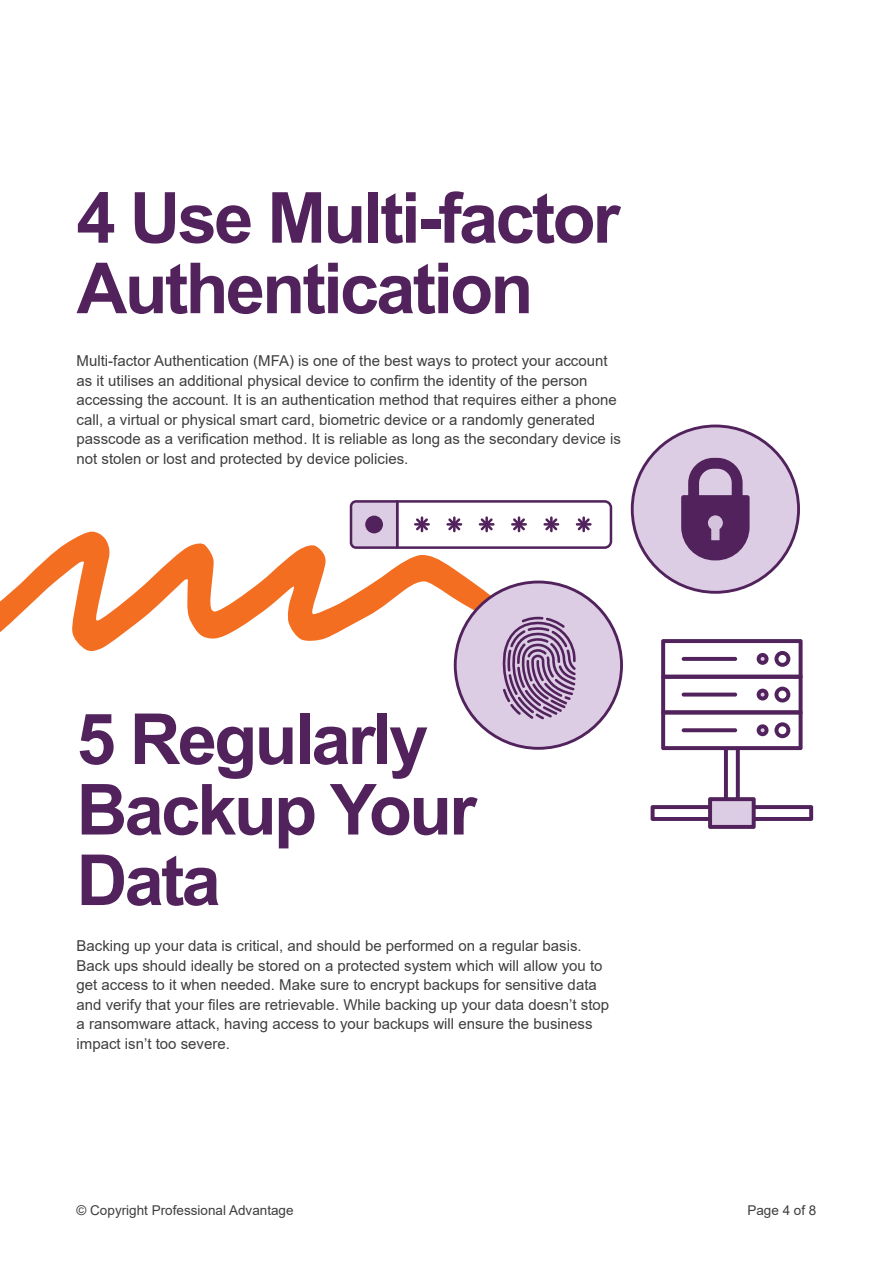
<style>
.page{position:relative;width:893px;height:1263px;background:#fff}
.page>*{position:absolute;margin:0;border:0;box-sizing:border-box;transform-origin:0 0}
.Headline{font:700 70.5px/70.5px "Arial";letter-spacing:-.04em;color:#51225c}
.Body_Text{font:15px/19.5px "Arial";color:#3e3e3f}
.t1{font:13.5px "Arial";color:#3e3e3f}
</style>
<div class="page">
<svg style="left:0;top:505px;width:471px;height:147px"></svg>
<svg style="left:631px;top:425px;width:169px;height:169px"></svg>
<svg style="left:350px;top:500px;width:262px;height:49px"></svg>
<svg style="left:454px;top:581px;width:169px;height:169px"></svg>
<svg style="left:651px;top:639px;width:162px;height:190px"></svg>
<p class="Headline" style="left:77px;top:183px;width:545px">4 Use Multi-factor<br>Authentication</p>
<p class="Body_Text" style="left:77px;top:351px;width:546px">Multi-factor Authentication (MFA) is one of the best ways to protect your account as it utilises an additional physical device to confirm the identity of the person accessing the account. It is an authentication method that requires either a phone call, a virtual or physical smart card, biometric device or a randomly generated passcode as a verification method. It is reliable as long as the secondary device is not stolen or lost and protected by device policies.</p>
<p class="Headline" style="left:77px;top:705px;width:402px">5 Regularly<br>Backup Your<br>Data</p>
<p class="Body_Text" style="left:77px;top:936px;width:534px">Backing up your data is critical, and should be performed on a regular basis.<br>Back ups should ideally be stored on a protected system which will allow you to get access to it when needed. Make sure to encrypt backups for sensitive data and verify that your files are retrievable. While backing up your data doesn’t stop a ransomware attack, having access to your backups will ensure the business impact isn’t too severe.</p>
<p class="t1" style="left:77px;top:1201px;width:219px">© Copyright Professional Advantage</p>
<p class="t1" style="left:747px;top:1201px;width:71px">Page 4 of 8</p>
</div>
